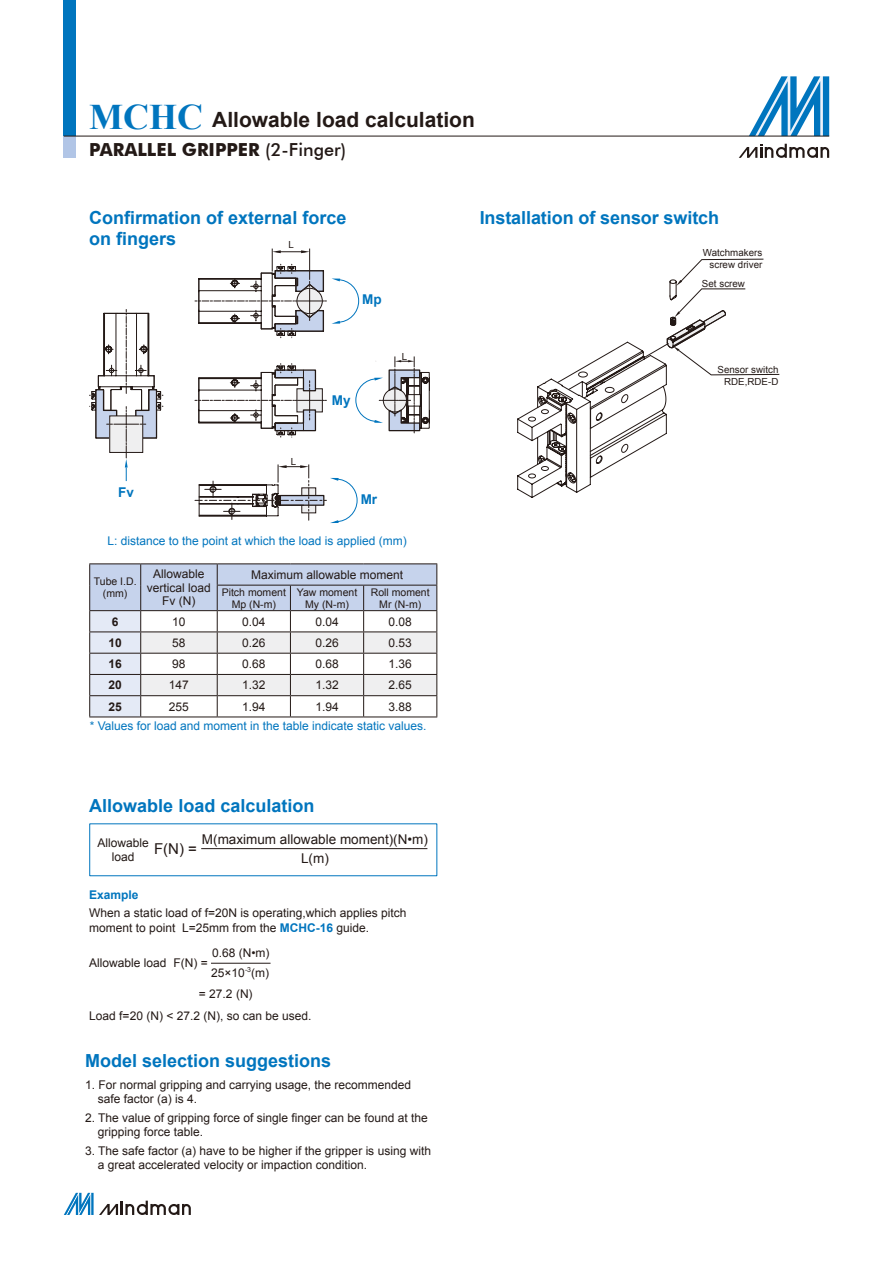
<style>
.page{position:relative;width:893px;height:1263px;background:#fff}
.page>*{position:absolute;margin:0;border:0;box-sizing:border-box;transform-origin:0 0}
.t1{font:700 21px "Arial";color:#231916}
.t2{font:700 18px/21.6px "Arial";color:#0075be}
.t3{font:700 18px "Futura BT";color:#231916}
.t4{font:15px "Arial";color:#231916}
.t5{font:13.5px "Arial";color:#231916}
.t6{font:700 13.5px "Arial";letter-spacing:.005em;color:#0075be}
.Table_Paragraph{font:12px/14.4px "Arial";color:#231916}
.Table_Paragraph-2{font:12px "Arial";color:#0075be}
.Table_Paragraph-3{font:700 12px "Arial";color:#231916}
.t7{font:700 12px "Arial";color:#0075be}
.Table_Paragraph-4{font:10.5px/11.7px "Arial";color:#231916;text-align:center}
.t8{font:9.75px "Arial";letter-spacing:.005em;color:#231916}
.t9{font:7.05px "Arial";color:#231916}
.s1{font-family:"Times New Roman";font-size:36px;color:#0075be}
.s2{font-weight:500}
.s3{font-weight:700;color:#0075be}
</style>
<div class="page">
<svg style="left:749px;top:76px;width:80px;height:60px"></svg>
<svg style="left:739px;top:144px;width:90px;height:14px"></svg>
<div style="left:64px;top:0;width:12px;height:136px;background:#0075be"></div>
<div style="left:64px;top:136px;width:12px;height:21px;background:#b1c5e6"></div>
<hr style="left:64px;top:136px;width:765px;height:1px;background:#231916">
<svg style="left:64px;top:1193px;width:127px;height:22px"></svg>
<hr style="left:89px;top:563px;width:52px;height:1px;background:#231916">
<hr style="left:141px;top:563px;width:76px;height:1px;background:#231916">
<hr style="left:217px;top:563px;width:73px;height:1px;background:#231916">
<hr style="left:290px;top:563px;width:74px;height:1px;background:#231916">
<hr style="left:364px;top:563px;width:73px;height:1px;background:#231916">
<svg style="left:89px;top:564px;width:348px;height:152px"></svg>
<hr style="left:89px;top:716px;width:52px;height:1px;background:#231916">
<hr style="left:141px;top:716px;width:76px;height:1px;background:#231916">
<hr style="left:217px;top:716px;width:73px;height:1px;background:#231916">
<hr style="left:290px;top:716px;width:74px;height:1px;background:#231916">
<hr style="left:364px;top:716px;width:73px;height:1px;background:#231916">
<svg style="left:195px;top:364px;width:131px;height:73px"></svg>
<svg style="left:332px;top:279px;width:27px;height:45px"></svg>
<svg style="left:195px;top:249px;width:131px;height:89px"></svg>
<svg style="left:195px;top:464px;width:163px;height:59px"></svg>
<svg style="left:355px;top:356px;width:75px;height:77px"></svg>
<svg style="left:90px;top:309px;width:73px;height:172px"></svg>
<hr style="left:211px;top:963px;width:60px;height:1px;background:#231916">
<hr style="left:201px;top:848px;width:226px;height:1px;background:#231916">
<svg style="left:517px;top:259px;width:263px;height:239px"></svg>
<p class="t1" style="left:89px;top:106px;width:387px"><span class="s1">MCHC</span> Allowable load calculation</p>
<p class="t3" style="left:89px;top:139px;width:258px">PARALLEL GRIPPER <span class="s2">(2-Finger)</span></p>
<p class="t2" style="left:89px;top:207px;width:259px">Confirmation of external force on fingers</p>
<p class="t8" style="left:288px;top:238px;width:7px">L</p>
<p class="t6" style="left:362px;top:290px;width:21px">Mp</p>
<p class="t6" style="left:118px;top:483px;width:17px">Fv</p>
<p class="t8" style="left:291px;top:455px;width:7px">L</p>
<p class="t6" style="left:332px;top:391px;width:20px">My</p>
<p class="t6" style="left:361px;top:490px;width:18px">Mr</p>
<p class="t8" style="left:402px;top:350px;width:7px">L</p>
<p class="Table_Paragraph-2" style="left:107px;top:533px;width:301px">L: distance to the point at which the load is applied (mm)</p>
<p class="Table_Paragraph-4" style="left:94px;top:576px;width:44px">Tube I.D. (mm)</p>
<p class="Table_Paragraph" style="left:147px;top:567px;width:66px;line-height:13.4px;text-align:center">Allowable vertical load<br>Fv (N)</p>
<p class="Table_Paragraph" style="left:251px;top:567px;width:154px">Maximum allowable moment</p>
<p class="Table_Paragraph-4" style="left:222px;top:586px;width:66px">Pitch moment<br>Mp (N-m)</p>
<p class="Table_Paragraph-4" style="left:297px;top:586px;width:62px">Yaw moment<br>My (N-m)</p>
<p class="Table_Paragraph-4" style="left:371px;top:586px;width:60px">Roll moment<br>Mr (N-m)</p>
<p class="Table_Paragraph-3" style="left:112px;top:613px;width:8px">6</p>
<p class="Table_Paragraph" style="left:172px;top:614px;width:15px">10</p>
<p class="Table_Paragraph" style="left:242px;top:614px;width:25px">0.04</p>
<p class="Table_Paragraph" style="left:315px;top:614px;width:25px">0.04</p>
<p class="Table_Paragraph" style="left:389px;top:614px;width:25px">0.08</p>
<p class="Table_Paragraph-3" style="left:109px;top:635px;width:15px">10</p>
<p class="Table_Paragraph" style="left:172px;top:635px;width:15px">58</p>
<p class="Table_Paragraph" style="left:242px;top:635px;width:25px">0.26</p>
<p class="Table_Paragraph" style="left:315px;top:635px;width:25px">0.26</p>
<p class="Table_Paragraph" style="left:389px;top:635px;width:25px">0.53</p>
<p class="Table_Paragraph-3" style="left:109px;top:656px;width:15px">16</p>
<p class="Table_Paragraph" style="left:172px;top:657px;width:15px">98</p>
<p class="Table_Paragraph" style="left:242px;top:657px;width:25px">0.68</p>
<p class="Table_Paragraph" style="left:315px;top:657px;width:25px">0.68</p>
<p class="Table_Paragraph" style="left:389px;top:657px;width:25px">1.36</p>
<p class="Table_Paragraph-3" style="left:109px;top:677px;width:15px">20</p>
<p class="Table_Paragraph" style="left:169px;top:678px;width:22px">147</p>
<p class="Table_Paragraph" style="left:242px;top:678px;width:25px">1.32</p>
<p class="Table_Paragraph" style="left:315px;top:678px;width:25px">1.32</p>
<p class="Table_Paragraph" style="left:389px;top:678px;width:25px">2.65</p>
<p class="Table_Paragraph-3" style="left:109px;top:698px;width:15px">25</p>
<p class="Table_Paragraph" style="left:169px;top:699px;width:22px">255</p>
<p class="Table_Paragraph" style="left:242px;top:699px;width:25px">1.94</p>
<p class="Table_Paragraph" style="left:315px;top:699px;width:25px">1.94</p>
<p class="Table_Paragraph" style="left:389px;top:699px;width:25px">3.88</p>
<p class="Table_Paragraph-2" style="left:90px;top:718px;width:338px">* Values for load and moment in the table indicate static values.</p>
<p class="t2" style="left:89px;top:796px;width:227px">Allowable load calculation</p>
<p class="t5" style="left:202px;top:830px;width:227px">M(maximum allowable moment)(N•m)</p>
<p class="t5" style="left:301px;top:849px;width:29px">L(m)</p>
<p class="Table_Paragraph" style="left:97px;top:835px;width:53px">Allowable</p>
<p class="Table_Paragraph" style="left:112px;top:850px;width:24px">load</p>
<p class="t4" style="left:154px;top:839px;width:44px">F(N) =</p>
<p class="t7" style="left:89px;top:887px;width:51px">Example</p>
<p class="Table_Paragraph" style="left:89px;top:906px;width:319px">When a static load of f=20N is operating,which applies pitch moment to point L=25mm from the <span class="s3">MCHC-16</span> guide.</p>
<p class="Table_Paragraph" style="left:212px;top:946px;width:59px">0.68 (N•m)</p>
<p class="Table_Paragraph" style="left:211px;top:966px;width:35px">25×10</p>
<p class="t9" style="left:245px;top:964px;width:8px">-3</p>
<p class="Table_Paragraph" style="left:251px;top:966px;width:19px">(m)</p>
<p class="Table_Paragraph" style="left:89px;top:956px;width:120px">Allowable load F(N) =</p>
<p class="Table_Paragraph" style="left:199px;top:987px;width:55px">= 27.2 (N)</p>
<p class="Table_Paragraph" style="left:89px;top:1008px;width:224px">Load f=20 (N) &lt; 27.2 (N), so can be used.</p>
<p class="t2" style="left:85px;top:1050px;width:248px">Model selection suggestions</p>
<p class="Table_Paragraph" style="left:98px;top:1077px;width:315px;text-indent:-13px">1. For normal gripping and carrying usage, the recommended safe factor (a) is 4.</p>
<p class="Table_Paragraph" style="left:98px;top:1110px;width:331px;text-indent:-13px">2. The value of gripping force of single finger can be found at the gripping force table.</p>
<p class="Table_Paragraph" style="left:98px;top:1143px;width:335px;text-indent:-13px">3. The safe factor (a) have to be higher if the gripper is using with a great accelerated velocity or impaction condition.</p>
<p class="t2" style="left:480px;top:207px;width:241px">Installation of sensor switch</p>
<p class="t8" style="left:703px;top:247px;width:61px">Watchmakers</p>
<p class="t8" style="left:709px;top:259px;width:54px">screw driver</p>
<p class="t8" style="left:702px;top:278px;width:45px">Set screw</p>
<p class="t8" style="left:717px;top:363px;width:63px">Sensor switch</p>
<p class="t8" style="left:724px;top:375px;width:56px">RDE,RDE-D</p>
</div>
